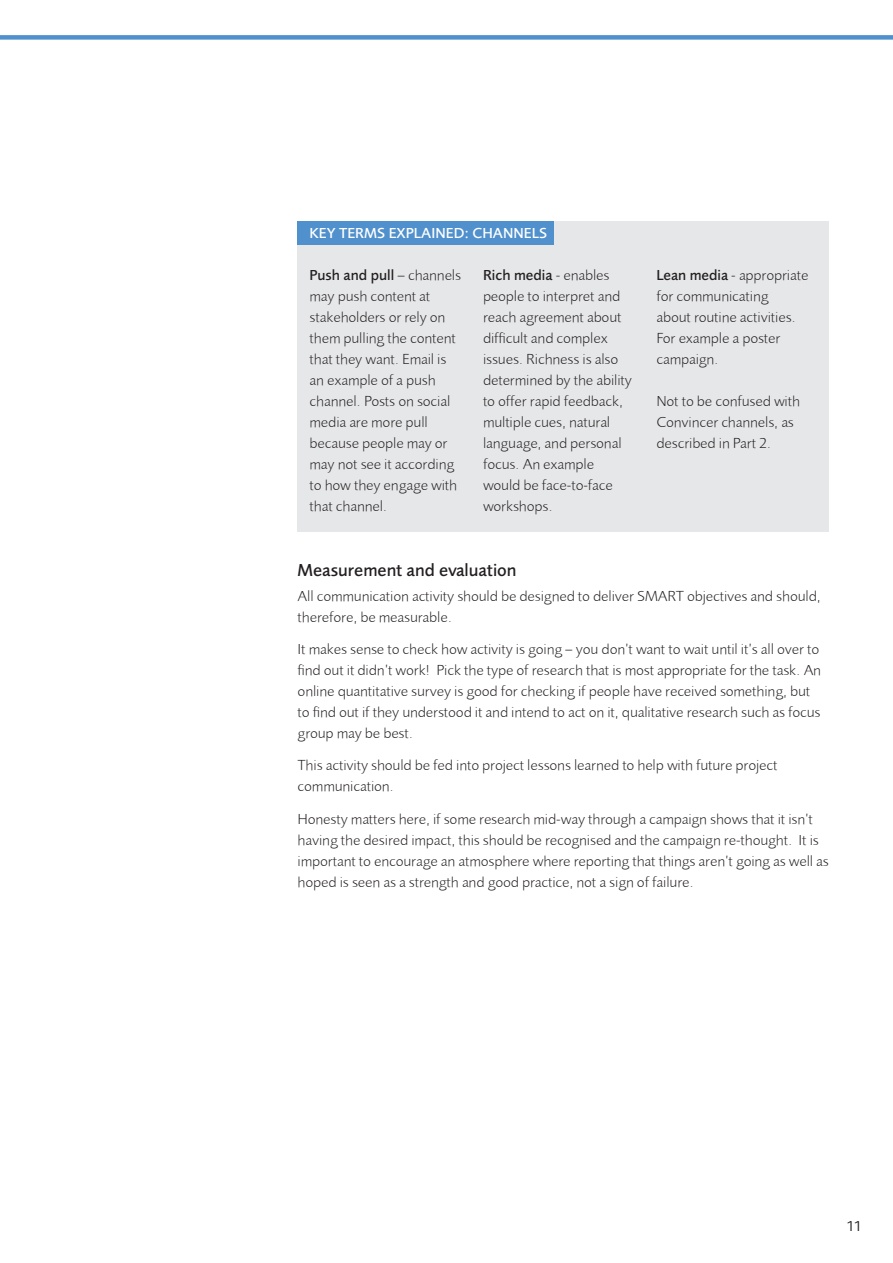
<style>
.page{position:relative;width:893px;height:1263px;background:#fff}
.page>*{position:absolute;margin:0;border:0;box-sizing:border-box;transform-origin:0 0}
.Body_copy{font:500 18px "Foundry Sans";color:#231f20}
.Body_copy-2{font:300 15px/21px "Foundry Sans";color:#231f20}
.Body_copy-3{font:500 15px "Foundry Sans";color:#fff}
.t1{font:15px "Foundry Sans";color:#231f20}
.s1{font-weight:500}
</style>
<div class="page">
<div style="left:0;top:35px;width:893px;height:5px;background:#5090cc"></div>
<div style="left:298px;top:221px;width:531px;height:310px;background:#e6e7e9"></div>
<div style="left:298px;top:221px;width:256px;height:24px;background:#5090cc"></div>
<p class="Body_copy-3" style="left:310px;top:224px;width:239px">KEY TERMS EXPLAINED: CHANNELS</p>
<p class="Body_copy-2" style="left:310px;top:264px;width:153px"><span class="s1">Push and pull</span> – channels may push content at stakeholders or rely on them pulling the content that they want. Email is an example of a push channel. Posts on social media are more pull because people may or may not see it according to how they engage with that channel.</p>
<p class="Body_copy-2" style="left:483px;top:264px;width:150px"><span class="s1">Rich media</span> - enables people to interpret and reach agreement about difficult and complex issues. Richness is also determined by the ability to offer rapid feedback, multiple cues, natural language, and personal focus. An example would be face-to-face workshops.</p>
<p class="Body_copy-2" style="left:656px;top:264px;width:153px"><span class="s1">Lean media</span> - appropriate for communicating<br>about routine activities.<br>For example a poster campaign.</p>
<p class="Body_copy-2" style="left:656px;top:391px;width:145px">Not to be confused with<br>Convincer channels, as described in Part 2.</p>
<p class="Body_copy" style="left:298px;top:559px;width:220px">Measurement and evaluation</p>
<p class="Body_copy-2" style="left:298px;top:585px;width:524px">All communication activity should be designed to deliver SMART objectives and should, therefore, be measurable.</p>
<p class="Body_copy-2" style="left:298px;top:639px;width:525px">It makes sense to check how activity is going – you don’t want to wait until it’s all over to find out it didn’t work! Pick the type of research that is most appropriate for the task. An online quantitative survey is good for checking if people have received something, but to find out if they understood it and intend to act on it, qualitative research such as focus group may be best.</p>
<p class="Body_copy-2" style="left:298px;top:755px;width:481px">This activity should be fed into project lessons learned to help with future project communication.</p>
<p class="Body_copy-2" style="left:298px;top:808px;width:533px">Honesty matters here, if some research mid-way through a campaign shows that it isn’t having the desired impact, this should be recognised and the campaign re-thought. It is important to encourage an atmosphere where reporting that things aren’t going as well as hoped is seen as a strength and good practice, not a sign of failure.</p>
<p class="t1" style="left:847px;top:1217px;width:17px">11</p>
</div>
